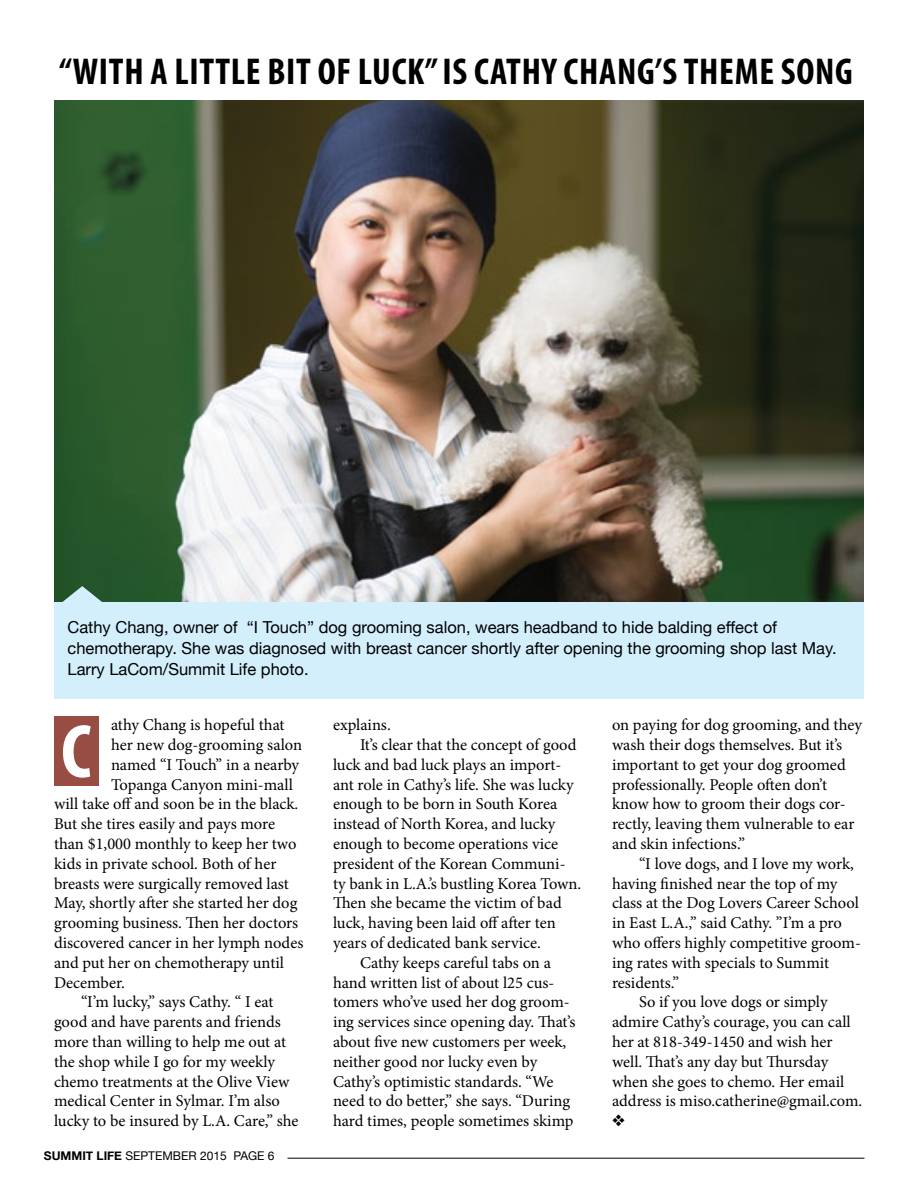
<style>
.page{position:relative;width:918px;height:1188px;background:#fff}
.page>*{position:absolute;margin:0;border:0;box-sizing:border-box;transform-origin:0 0}
.t1{font:700 condensed 76.5px "Myriad Pro";color:#fff}
.headline{font:700 condensed 37.5px "Myriad Pro";letter-spacing:.02em;color:#000}
.Body_Text{font:16.5px/19.8px "Minion Pro";letter-spacing:-.005em;color:#000}
.Photo_Caption{font:16.5px/21px "Helvetica Neue";color:#000}
.t2{font:12px "Helvetica Neue";color:#000}
.s1{font-weight:700}
</style>
<div class="page">
<img style="left:54px;top:100px;width:810px;height:503px">
<hr style="left:287px;top:1158px;width:577px;height:1px;background:#000">
<div style="left:54px;top:717px;width:44px;height:69px;background:#974d42"></div>
<div style="left:54px;top:603px;width:810px;height:96px;background:#d4effc"></div>
<svg style="left:60px;top:586px;width:45px;height:17px"></svg>
<p class="headline" style="left:59px;top:48px;width:795px">“WITH A LITTLE BIT OF LUCK” IS CATHY CHANG’S THEME SONG</p>
<p class="Photo_Caption" style="left:68px;top:617px;width:771px">Cathy Chang, owner of “I Touch” dog grooming salon, wears headband to hide balding effect of chemotherapy. She was diagnosed with breast cancer shortly after opening the grooming shop last May.</p>
<p class="Photo_Caption" style="left:68px;top:659px;width:243px">Larry LaCom/Summit Life photo.</p>
<p class="Body_Text" style="left:111px;top:715px;width:175px">athy Chang is hopeful that</p>
<p class="Body_Text" style="left:111px;top:735px;width:193px">her new dog-grooming salon</p>
<p class="Body_Text" style="left:111px;top:755px;width:190px">named “I Touch” in a nearby</p>
<p class="Body_Text" style="left:111px;top:775px;width:183px">Topanga Canyon mini-mall</p>
<p class="Body_Text" style="left:54px;top:794px;width:246px">will take off and soon be in the black.</p>
<p class="Body_Text" style="left:54px;top:814px;width:223px">But she tires easily and pays more</p>
<p class="Body_Text" style="left:54px;top:834px;width:244px">than $1,000 monthly to keep her two</p>
<p class="Body_Text" style="left:54px;top:854px;width:224px">kids in private school. Both of her</p>
<p class="Body_Text" style="left:54px;top:874px;width:236px">breasts were surgically removed last</p>
<p class="Body_Text" style="left:54px;top:893px;width:245px">May, shortly after she started her dog</p>
<p class="Body_Text" style="left:54px;top:913px;width:246px">grooming business. Then her doctors</p>
<p class="Body_Text" style="left:54px;top:933px;width:251px">discovered cancer in her lymph nodes</p>
<p class="Body_Text" style="left:54px;top:953px;width:232px">and put her on chemotherapy until</p>
<p class="Body_Text" style="left:54px;top:973px;width:73px">December.</p>
<p class="Body_Text" style="left:54px;top:992px;width:246px;text-indent:27px">“I’m lucky,” says Cathy. “ I eat good and have parents and friends more than willing to help me out at the shop while I go for my weekly chemo treatments at the Olive View medical Center in Sylmar. I’m also lucky to be insured by L.A. Care,” she</p>
<p class="t1" style="left:61px;top:704px;width:32px">C</p>
<p class="t2" style="left:44px;top:1147px;width:232px"><span class="s1">SUMMIT LIFE</span> SEPTEMBER 2015 PAGE 6</p>
<p class="Body_Text" style="left:333px;top:715px;width:59px">explains.</p>
<p class="Body_Text" style="left:333px;top:735px;width:250px;text-indent:27px">It’s clear that the concept of good luck and bad luck plays an import&shy;ant role in Cathy’s life. She was lucky enough to be born in South Korea instead of North Korea, and lucky enough to become operations vice president of the Korean Communi&shy;ty bank in L.A.’s bustling Korea Town.<br>Then she became the victim of bad luck, having been laid off after ten years of dedicated bank service.</p>
<p class="Body_Text" style="left:333px;top:953px;width:244px;text-indent:27px">Cathy keeps careful tabs on a hand written list of about l25 cus&shy;tomers who’ve used her dog groom&shy;ing services since opening day. That’s about five new customers per week, neither good nor lucky even by Cathy’s optimistic standards. “We need to do better,” she says. “During hard times, people sometimes skimp</p>
<p class="Body_Text" style="left:612px;top:715px;width:252px">on paying for dog grooming, and they wash their dogs themselves. But it’s important to get your dog groomed professionally. People often don’t know how to groom their dogs cor&shy;rectly, leaving them vulnerable to ear and skin infections.”</p>
<p class="Body_Text" style="left:612px;top:854px;width:250px;text-indent:27px">“I love dogs, and I love my work, having finished near the top of my class at the Dog Lovers Career School in East L.A.,” said Cathy. ”I’m a pro who offers highly competitive groom&shy;ing rates with specials to Summit residents.”</p>
<p class="Body_Text" style="left:612px;top:992px;width:252px;text-indent:27px">So if you love dogs or simply admire Cathy’s courage, you can call her at 818-349-1450 and wish her well. That’s any day but Thursday when she goes to chemo. Her email address is miso.catherine@gmail.com. ❖</p>
</div>
